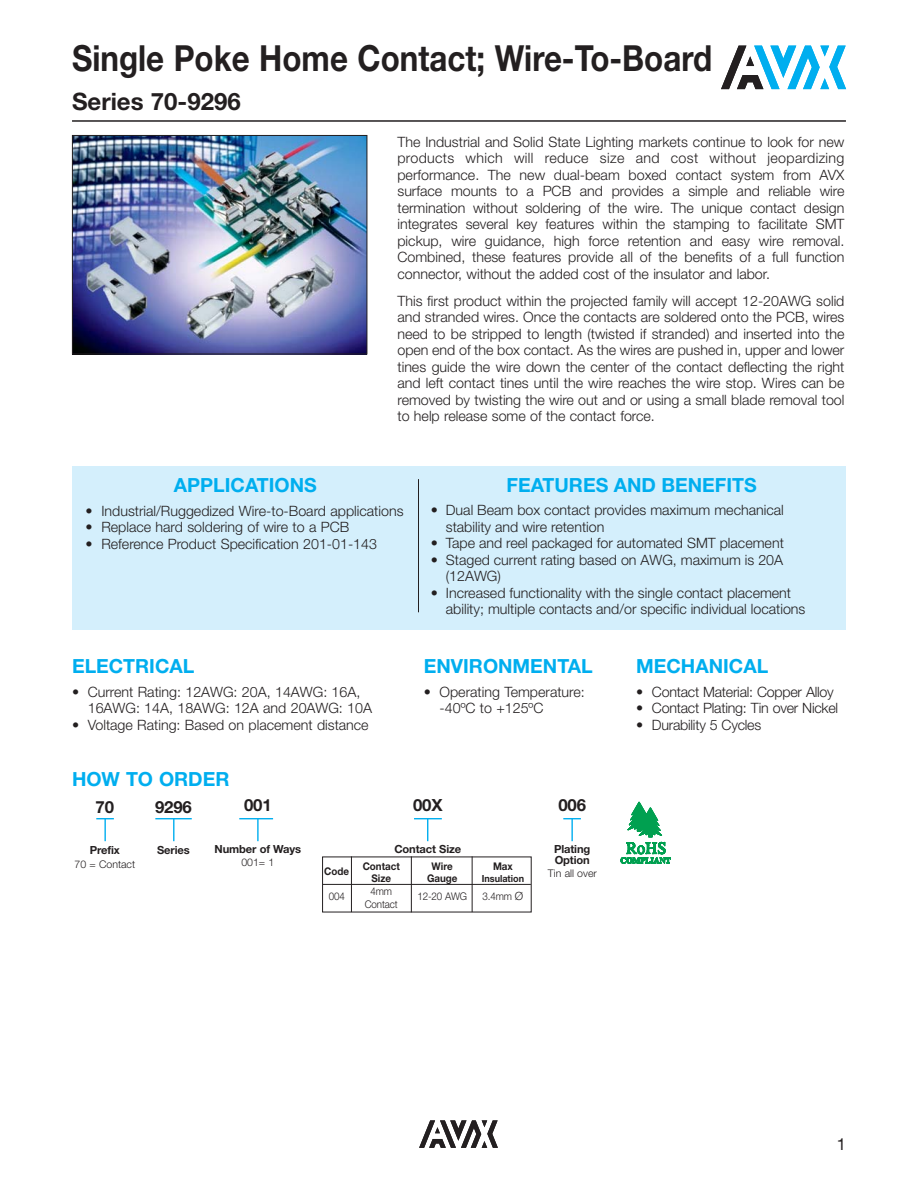
<style>
.page{position:relative;width:918px;height:1188px;background:#fff}
.page>*{position:absolute;margin:0;border:0;box-sizing:border-box;transform-origin:0 0}
.t1{font:700 36px "Helvetica Neue LT Std";color:#231f20;scale:.87 1}
.t2{font:700 24px "Helvetica Neue LT Std";color:#231f20}
.t3{font:700 19.5px "Helvetica Neue LT Std";color:#00aeef}
.t4{font:700 16.8px "Helvetica Neue LT Std";letter-spacing:-.01em;color:#231f20}
.t5{font:16.5px "Helvetica Neue LT Std";color:#231f20}
.t6{font:300 14.25px/16.5px "Helvetica Neue LT Std";color:#231f20}
.t7{font:700 11.1px/11.1px "Helvetica Neue LT Std";letter-spacing:-.01em;color:#231f20}
.t8{font:700 10.5px "Helvetica Neue LT Std";color:#231f20;scale:.93 1}
.t9{font:300 10.5px "Helvetica Neue LT Std";letter-spacing:-.005em;color:#231f20;scale:.93 1}
.t10{font:300 10.5px "Helvetica Neue LT Std";letter-spacing:-.005em;color:#231f20}
.t11{font:700 9.75px "Helvetica Neue LT Std";color:#231f20;scale:.93 1}
.s1{font-size:11.4px}
</style>
<div class="page">
<svg style="left:419px;top:1120px;width:79px;height:28px"></svg>
<svg style="left:721px;top:46px;width:125px;height:43px"></svg>
<hr style="left:72px;top:120px;width:774px;height:2px;background:#231f20">
<img style="left:74px;top:137px;width:291px;height:215px">
<div style="left:72px;top:135px;width:295px;height:219px;border:1px solid #231f20"></div>
<svg style="left:96px;top:818px;width:18px;height:1px"></svg>
<hr style="left:155px;top:818px;width:37px;height:1px;background:#00aeef">
<hr style="left:239px;top:818px;width:34px;height:1px;background:#00aeef">
<svg style="left:563px;top:818px;width:18px;height:1px"></svg>
<hr style="left:104px;top:819px;width:2px;height:22px;background:#00aeef">
<svg style="left:173px;top:819px;width:1px;height:22px"></svg>
<hr style="left:257px;top:819px;width:2px;height:22px;background:#00aeef">
<svg style="left:414px;top:818px;width:28px;height:23px"></svg>
<hr style="left:571px;top:819px;width:2px;height:22px;background:#00aeef">
<div style="left:72px;top:466px;width:774px;height:164px;background:#d4effc"></div>
<hr style="left:418px;top:479px;width:1px;height:133px;background:#231f20">
<hr style="left:323px;top:884px;width:208px;height:1px;background:#231f20">
<hr style="left:351px;top:856px;width:1px;height:56px;background:#231f20">
<hr style="left:411px;top:856px;width:1px;height:56px;background:#231f20">
<hr style="left:472px;top:856px;width:1px;height:56px;background:#231f20">
<svg style="left:620px;top:801px;width:51px;height:63px"></svg>
<h1 class="t1" style="left:72px;top:45px;width:737px">Single Poke Home Contact; Wire-To-Board</h1>
<h2 class="t2" style="left:72px;top:93px;width:170px">Series 70-9296</h2>
<p class="t6" style="left:397px;top:135px;width:449px;text-align:justify">The Industrial and Solid State Lighting markets continue to look for new products which will reduce size and cost without jeopardizing performance. The new dual-beam boxed contact system from AVX surface mounts to a PCB and provides a simple and reliable wire termination without soldering of the wire. The unique contact design integrates several key features within the stamping to facilitate SMT pickup, wire guidance, high force retention and easy wire removal.<br>Combined, these features provide all of the benefits of a full function connector, without the added cost of the insulator and labor.</p>
<p class="t6" style="left:397px;top:294px;width:449px;text-align:justify">This first product within the projected family will accept 12-20AWG solid and stranded wires. Once the contacts are soldered onto the PCB, wires need to be stripped to length (twisted if stranded) and inserted into the open end of the box contact. As the wires are pushed in, upper and lower tines guide the wire down the center of the contact deflecting the right and left contact tines until the wire reaches the wire stop. Wires can be removed by twisting the wire out and or using a small blade removal tool to help release some of the contact force.</p>
<h3 class="t3" style="left:174px;top:478px;width:144px">APPLICATIONS</h3>
<p class="t6" style="left:86px;top:504px;width:320px">• Industrial/Ruggedized Wire-to-Board applications</p>
<p class="t6" style="left:86px;top:520px;width:265px">• Replace hard soldering of wire to a PCB</p>
<p class="t6" style="left:86px;top:537px;width:293px">• Reference Product Specification 201-01-143</p>
<h3 class="t3" style="left:72px;top:659px;width:124px">ELECTRICAL</h3>
<p class="t6" style="left:88px;top:685px;width:286px;text-indent:-16px">• Current Rating: 12AWG: 20A, 14AWG: 16A,<br>16AWG: 14A, 18AWG: 12A and 20AWG: 10A</p>
<p class="t6" style="left:72px;top:718px;width:298px">• Voltage Rating: Based on placement distance</p>
<h3 class="t3" style="left:72px;top:772px;width:159px">HOW TO ORDER</h3>
<h3 class="t3" style="left:507px;top:478px;width:252px">FEATURES AND BENEFITS</h3>
<p class="t6" style="left:446px;top:504px;width:339px;text-indent:-15px">• Dual Beam box contact provides maximum mechanical stability and wire retention</p>
<p class="t6" style="left:431px;top:537px;width:355px">• Tape and reel packaged for automated SMT placement</p>
<p class="t6" style="left:446px;top:553px;width:339px;text-indent:-15px">• Staged current rating based on AWG, maximum is 20A (12AWG)</p>
<p class="t6" style="left:446px;top:586px;width:361px;text-indent:-15px">• Increased functionality with the single contact placement ability; multiple contacts and/or specific individual locations</p>
<h3 class="t3" style="left:424px;top:659px;width:170px">ENVIRONMENTAL</h3>
<p class="t6" style="left:440px;top:685px;width:147px;text-indent:-16px">• Operating Temperature: -40ºC to +125ºC</p>
<h3 class="t3" style="left:636px;top:659px;width:134px">MECHANICAL</h3>
<p class="t6" style="left:636px;top:685px;width:199px">• Contact Material: Copper Alloy</p>
<p class="t6" style="left:636px;top:701px;width:204px">• Contact Plating: Tin over Nickel</p>
<p class="t6" style="left:636px;top:718px;width:127px">• Durability 5 Cycles</p>
<p class="t4" style="left:96px;top:801px;width:20px">70</p>
<p class="t7" style="left:90px;top:846px;width:31px">Prefix</p>
<p class="t10" style="left:75px;top:860px;width:62px">70 = Contact</p>
<p class="t4" style="left:155px;top:801px;width:38px">9296</p>
<p class="t7" style="left:157px;top:846px;width:34px">Series</p>
<p class="t4" style="left:244px;top:799px;width:29px">001</p>
<p class="t7" style="left:215px;top:844px;width:88px">Number of Ways</p>
<p class="t10" style="left:241px;top:858px;width:35px">001= 1</p>
<p class="t8" style="left:324px;top:868px;width:28px">Code</p>
<p class="t9" style="left:329px;top:893px;width:19px">004</p>
<p class="t4" style="left:413px;top:799px;width:31px">00X</p>
<p class="t7" style="left:394px;top:844px;width:68px">Contact Size</p>
<p class="t8" style="left:363px;top:862px;width:42px">Contact</p>
<p class="t8" style="left:432px;top:862px;width:24px">Wire</p>
<p class="t8" style="left:493px;top:862px;width:23px">Max</p>
<p class="t8" style="left:372px;top:874px;width:23px">Size</p>
<p class="t8" style="left:427px;top:874px;width:34px">Gauge</p>
<p class="t11" style="left:482px;top:875px;width:47px">Insulation</p>
<p class="t9" style="left:370px;top:887px;width:25px">4mm</p>
<p class="t9" style="left:365px;top:901px;width:37px">Contact</p>
<p class="t9" style="left:417px;top:893px;width:55px">12-20 AWG</p>
<p class="t9" style="left:483px;top:893px;width:45px">3.4mm <span class="s1">Ø</span></p>
<p class="t4" style="left:558px;top:799px;width:29px">006</p>
<p class="t7" style="left:554px;top:844px;width:38px">Plating<br>Option</p>
<p class="t10" style="left:548px;top:870px;width:51px">Tin all over</p>
<p class="t5" style="left:837px;top:1134px;width:11px">1</p>
</div>
